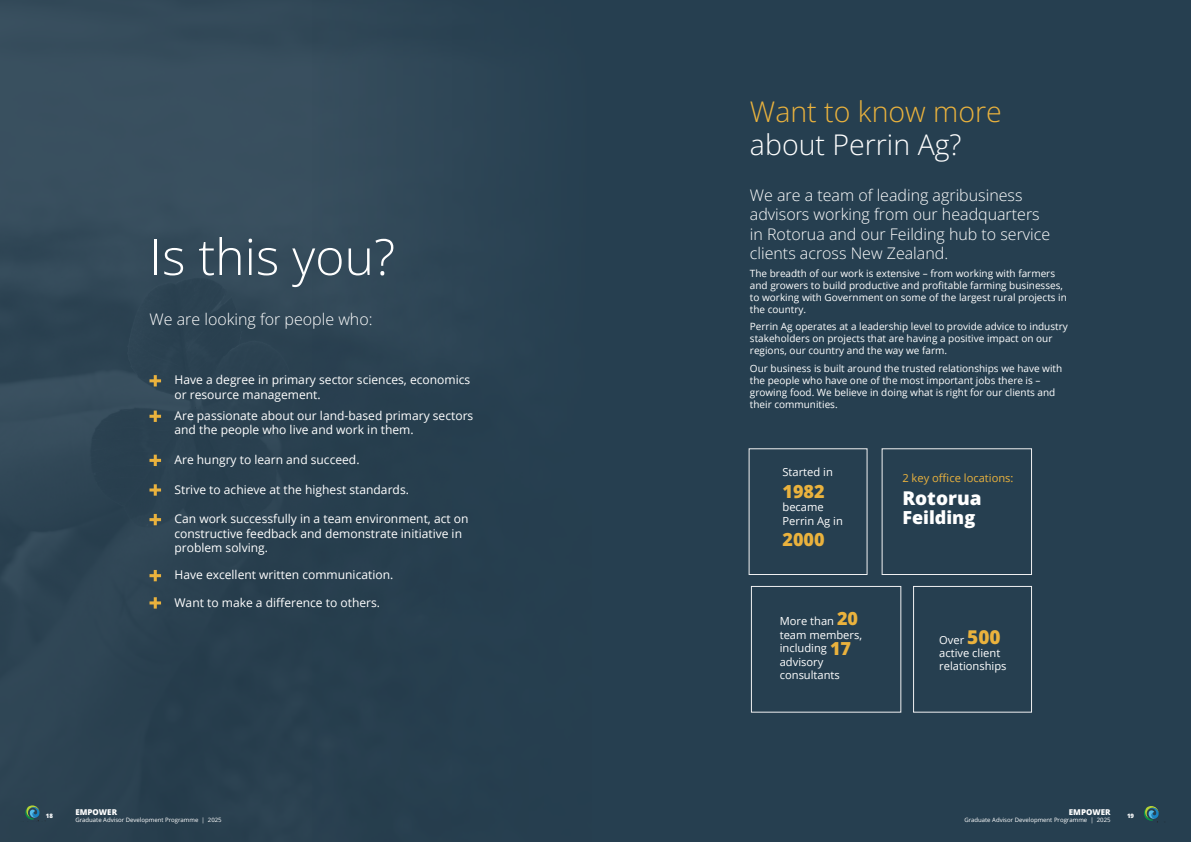
<style>
.page{position:relative;width:1191px;height:842px;background:#fff}
.page>*{position:absolute;margin:0;border:0;box-sizing:border-box;transform-origin:0 0}
.t1{font:300 50px "Open Sans";color:#fff}
.t2{font:300 28.5px "Open Sans";color:#eab23d}
.t3{font:300 28.5px "Open Sans";color:#fff}
.t4{font:800 19px "Open Sans";color:#fff}
.t5{font:800 18px "Open Sans";color:#eab23d}
.t6{font:800 18px "Open Sans";color:#fff}
.t7{font:300 16px/19.2px "Open Sans";color:#fff}
.t8{font:12px/14.5px "Open Sans";color:#fff}
.t9{font:11.1px/13.4px "Open Sans";color:#fff}
.t10{font:11.1px "Open Sans";color:#eab23d}
.t11{font:10px/12px "Open Sans";color:#fff}
.t12{font:800 8px "Open Sans";color:#fff}
.t13{font:6px "Open Sans";color:#fff}
.t14{font:800 6px "Open Sans";color:#fff}
.s1{font-weight:800;font-size:18px;color:#eab23d}
.s2{font-weight:800;font-size:19px;color:#eab23d}
</style>
<div class="page">
<img style="left:0;top:0;width:312px;height:842px">
<div style="left:312px;top:0;width:283px;height:842px;background:#263f50"></div>
<svg style="left:149px;top:514px;width:12px;height:11px"></svg>
<svg style="left:149px;top:484px;width:12px;height:12px"></svg>
<svg style="left:149px;top:570px;width:12px;height:11px"></svg>
<svg style="left:149px;top:597px;width:12px;height:12px"></svg>
<div style="left:592px;top:0;width:599px;height:842px;background:#263f50"></div>
<svg style="left:149px;top:375px;width:12px;height:11px"></svg>
<svg style="left:149px;top:411px;width:12px;height:11px"></svg>
<svg style="left:149px;top:455px;width:12px;height:11px"></svg>
<div style="left:748px;top:448px;width:119px;height:127px;border:1px solid #f1f1f2"></div>
<div style="left:913px;top:586px;width:119px;height:127px;border:1px solid #f1f1f2"></div>
<div style="left:881px;top:448px;width:151px;height:127px;border:1px solid #f1f1f2"></div>
<div style="left:751px;top:586px;width:150px;height:127px;border:1px solid #f1f1f2"></div>
<svg style="left:25px;top:805px;width:21px;height:16px"></svg>
<svg style="left:1144px;top:806px;width:15px;height:17px"></svg>
<h1 class="t1" style="left:149px;top:223px;width:247px">Is this you?</h1>
<h3 class="t7" style="left:149px;top:309px;width:225px">We are looking for people who:</h3>
<p class="t8" style="left:174px;top:372px;width:297px">Have a degree in primary sector sciences, economics or resource management.</p>
<p class="t8" style="left:174px;top:408px;width:300px">Are passionate about our land-based primary sectors and the people who live and work in them.</p>
<p class="t8" style="left:174px;top:452px;width:186px">Are hungry to learn and succeed.</p>
<p class="t8" style="left:174px;top:482px;width:236px">Strive to achieve at the highest standards.</p>
<p class="t8" style="left:174px;top:511px;width:295px">Can work successfully in a team environment, act on constructive feedback and demonstrate initiative in problem solving.</p>
<p class="t8" style="left:174px;top:567px;width:220px">Have excellent written communication.</p>
<p class="t8" style="left:174px;top:595px;width:207px">Want to make a difference to others.</p>
<h2 class="t2" style="left:750px;top:92px;width:253px">Want to know more</h2>
<h2 class="t3" style="left:750px;top:125px;width:213px">about Perrin Ag?</h2>
<h3 class="t7" style="left:750px;top:185px;width:302px">We are a team of leading agribusiness advisors working from our headquarters in Rotorua and our Feilding hub to service clients across New Zealand.</h3>
<p class="t11" style="left:750px;top:267px;width:318px">The breadth of our work is extensive – from working with farmers and growers to build productive and profitable farming businesses, to working with Government on some of the largest rural projects in the country.</p>
<p class="t11" style="left:750px;top:320px;width:319px">Perrin Ag operates at a leadership level to provide advice to industry stakeholders on projects that are having a positive impact on our regions, our country and the way we farm.</p>
<p class="t11" style="left:750px;top:362px;width:314px">Our business is built around the trusted relationships we have with the people who have one of the most important jobs there is – growing food. We believe in doing what is right for our clients and their communities.</p>
<p class="t9" style="left:782px;top:465px;width:52px">Started in</p>
<h3 class="t5" style="left:782px;top:478px;width:44px">1982</h3>
<p class="t9" style="left:782px;top:500px;width:62px">became<br>Perrin Ag in</p>
<h3 class="t5" style="left:782px;top:526px;width:44px">2000</h3>
<p class="t9" style="left:779px;top:614px;width:84px">More than <span class="s1">20 </span>team members, including advisory consultants</p>
<h3 class="t5" style="left:830px;top:635px;width:23px">17</h3>
<p class="t10" style="left:902px;top:471px;width:113px">2 key office locations:</p>
<h3 class="t4" style="left:902px;top:484px;width:81px">Rotorua</h3>
<h3 class="t6" style="left:902px;top:504px;width:74px">Feilding</h3>
<p class="t9" style="left:939px;top:633px;width:63px">Over <span class="s2">500</span></p>
<p class="t9" style="left:939px;top:646px;width:69px">active client relationships</p>
<p class="t12" style="left:75px;top:806px;width:43px">EMPOWER</p>
<p class="t13" style="left:75px;top:815px;width:148px">Graduate Advisor Development Programme | 2025</p>
<p class="t12" style="left:1068px;top:806px;width:43px">EMPOWER</p>
<p class="t13" style="left:964px;top:815px;width:148px">Graduate Advisor Development Programme | 2025</p>
<p class="t14" style="left:46px;top:811px;width:9px">18</p>
<p class="t14" style="left:1127px;top:811px;width:9px">19</p>
</div>
